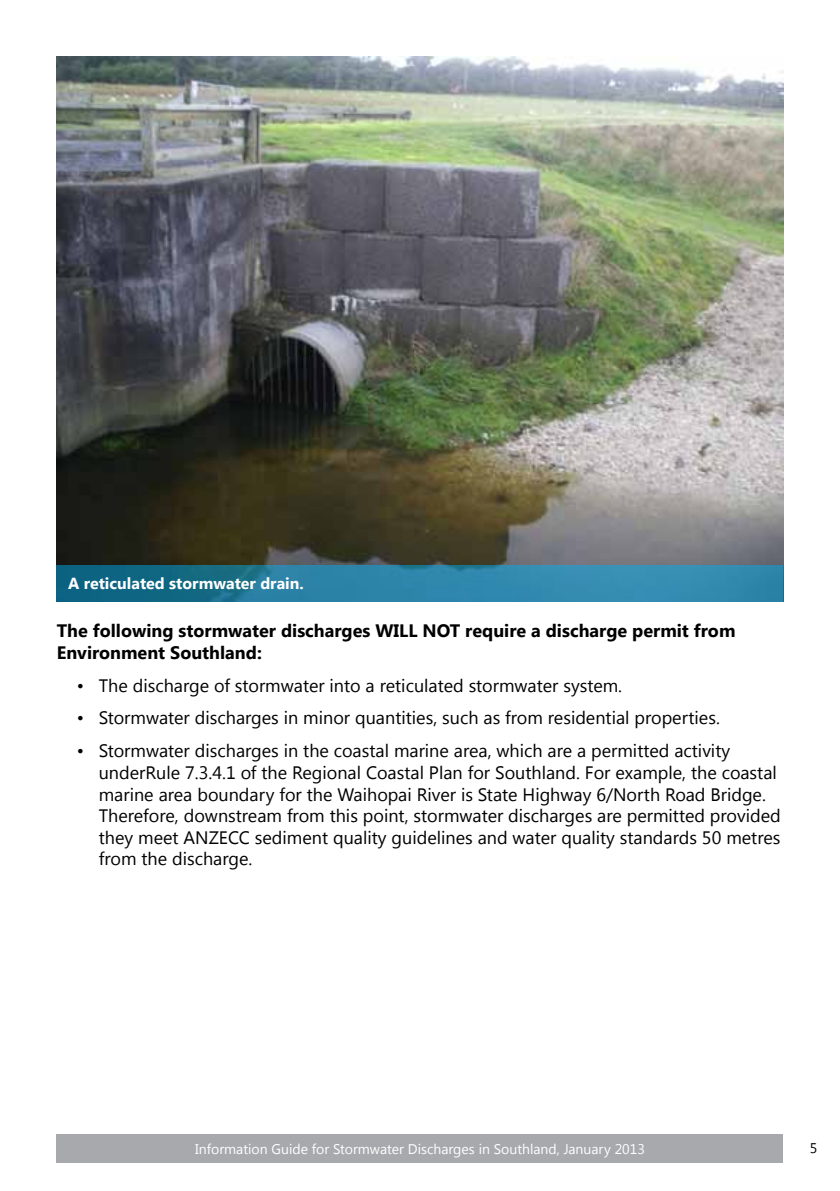
<style>
.page{position:relative;width:840px;height:1191px;background:#fff}
.page>*{position:absolute;margin:0;border:0;box-sizing:border-box;transform-origin:0 0}
.t1{font:18px/21.6px "Segoe UI";color:#000}
.t2{font:700 18px/21.6px "Segoe UI";color:#000}
.t3{font:700 16px "Segoe UI";color:#fff}
.t4{font:14px "Segoe UI";color:#fff}
.t5{font:14px "Segoe UI";color:#000}
</style>
<div class="page">
<div style="left:57px;top:1134px;width:725px;height:28px;background:#a7a9ac"></div>
<img style="left:57px;top:57px;width:725px;height:508px">
<svg style="left:57px;top:565px;width:725px;height:36px;background:#277fa1"></svg>
<p class="t3" style="left:68px;top:571px;width:237px">A reticulated stormwater drain.</p>
<p class="t2" style="left:57px;top:619px;width:679px">The following stormwater discharges WILL NOT require a discharge permit from<br>Environment Southland:</p>
<p class="t1" style="left:77px;top:673px;width:546px">• The discharge of stormwater into a reticulated stormwater system.</p>
<p class="t1" style="left:77px;top:706px;width:644px">• Stormwater discharges in minor quantities, such as from residential properties.</p>
<p class="t1" style="left:99px;top:739px;width:683px;text-indent:-22px">• Stormwater discharges in the coastal marine area, which are a permitted activity underRule 7.3.4.1 of the Regional Coastal Plan for Southland. For example, the coastal marine area boundary for the Waihopai River is State Highway 6/North Road Bridge.<br>Therefore, downstream from this point, stormwater discharges are permitted provided they meet ANZECC sediment quality guidelines and water quality standards 50 metres from the discharge.</p>
<p class="t4" style="left:195px;top:1138px;width:451px">Information Guide for Stormwater Discharges in Southland, January 2013</p>
<p class="t5" style="left:809px;top:1138px;width:9px">5</p>
</div>
